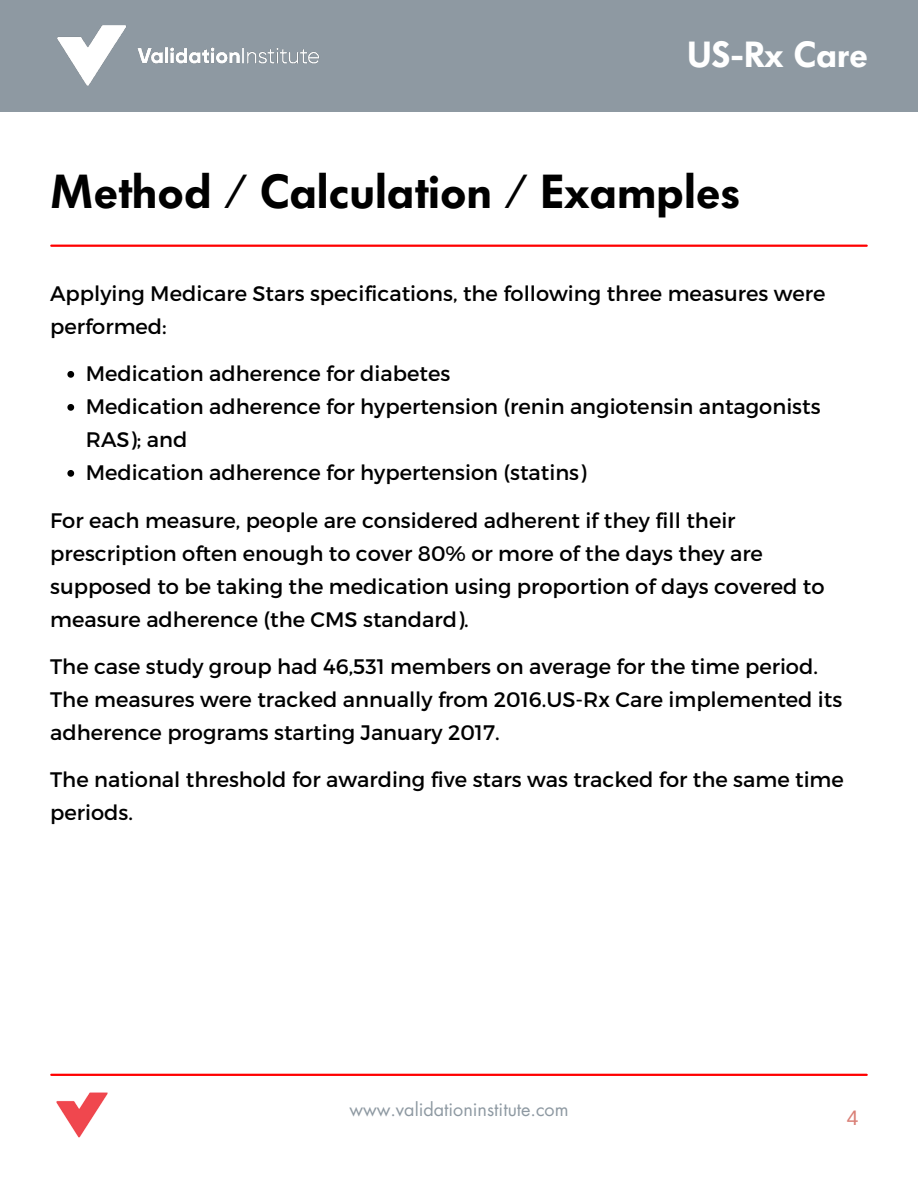
<style>
.page{position:relative;width:918px;height:1188px;background:#fff}
.page>*{position:absolute;margin:0;border:0;box-sizing:border-box;transform-origin:0 0}
.t1{font:600 47.25px "Futura BQ";color:#000}
.t2{font:600 36px "Futura BQ";color:#fff}
.t3{font:21px/33px "Montserrat";color:#000}
.t4{font:21px "Arimo";color:#d97f76}
.t5{font:18px "Futura LT";color:#8e99a2}
</style>
<div class="page">
<div style="left:0;top:0;width:918px;height:112px;background:#8e99a2"></div>
<img style="left:57px;top:25px;width:262px;height:61px">
<hr style="left:51px;top:1074px;width:816px;height:2px;background:#f00">
<img style="left:56px;top:1092px;width:52px;height:46px">
<hr style="left:51px;top:245px;width:816px;height:2px;background:#f00">
<svg style="left:67px;top:371px;width:7px;height:7px"></svg>
<svg style="left:67px;top:404px;width:7px;height:7px"></svg>
<svg style="left:67px;top:470px;width:7px;height:7px"></svg>
<p class="t2" style="left:687px;top:33px;width:182px">US-Rx Care</p>
<p class="t1" style="left:50px;top:164px;width:692px">Method / Calculation / Examples</p>
<h2 class="t3" style="left:50px;top:276px;width:777px">Applying Medicare Stars specifications, the following three measures were performed:</h2>
<h1 class="t3" style="left:86px;top:356px;width:366px">Medication adherence for diabetes</h1>
<h3 class="t3" style="left:86px;top:389px;width:736px">Medication adherence for hypertension (renin angiotensin antagonists<br>RAS); and</h3>
<h3 class="t3" style="left:86px;top:455px;width:502px">Medication adherence for hypertension (statins)</h3>
<h3 class="t3" style="left:50px;top:503px;width:776px">For each measure, people are considered adherent if they fill their prescription often enough to cover 80% or more of the days they are supposed to be taking the medication using proportion of days covered to measure adherence (the CMS standard).</h3>
<h3 class="t3" style="left:50px;top:649px;width:794px">The case study group had 46,531 members on average for the time period.<br>The measures were tracked annually from 2016.US-Rx Care implemented its adherence programs starting January 2017.</h3>
<h3 class="t3" style="left:50px;top:762px;width:795px">The national threshold for awarding five stars was tracked for the same time periods.</h3>
<h3 class="t5" style="left:349px;top:1098px;width:221px">www.validationinstitute.com</h3>
<h3 class="t4" style="left:847px;top:1106px;width:13px">4</h3>
</div>
